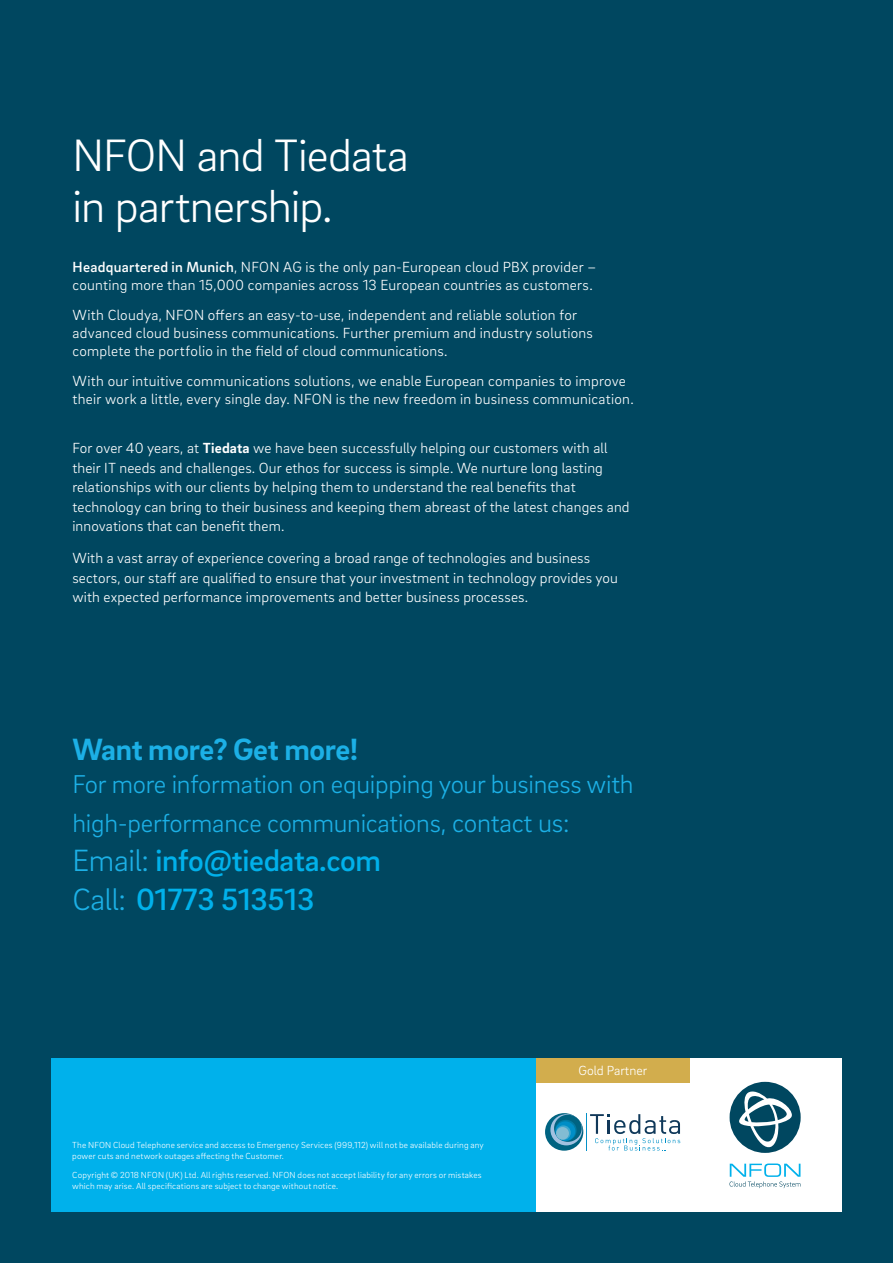
<style>
.page{position:relative;width:893px;height:1263px;background:#004760}
.page>*{position:absolute;margin:0;border:0;box-sizing:border-box;transform-origin:0 0}
.t1{font:300 46.5px/51px "Brix Sans";letter-spacing:-.02em;color:#fff}
.t2{font:500 31.5px/39px "Brix Sans";letter-spacing:-.01em;color:#00b1eb}
.t3{font:700 31.5px "Brix Sans";letter-spacing:-.01em;color:#1cb0e6}
.t4{font:300 26.4px/39px "Brix Sans";letter-spacing:-.01em;color:#1cb0e6}
.t5{font:300 15px/19.5px "Brix Sans";letter-spacing:.01em;color:#fff}
.t6{font:300 13.5px "Brix Sans";color:#fff}
.t7{font:300 9px/10.8px "Brix Sans";letter-spacing:.015em;color:#fff}
.s1{font-weight:500}
.s2{font-weight:700}
.s3{font-size:27px}
.s4{font-weight:300;color:#1cb0e6}
</style>
<div class="page">
<div style="left:51px;top:1058px;width:638px;height:153px;background:#00b1eb"></div>
<div style="left:689px;top:1058px;width:153px;height:153px;background:#fff"></div>
<div style="left:730px;top:1082px;width:71px;height:71px;background:#004760;border-radius:50%"></div>
<svg style="left:739px;top:1090px;width:53px;height:58px"></svg>
<svg style="left:729px;top:1163px;width:71px;height:25px"></svg>
<div style="left:536px;top:1058px;width:153px;height:153px;background:#fff"></div>
<svg style="left:545px;top:1113px;width:38px;height:38px"></svg>
<svg style="left:550px;top:1114px;width:32px;height:31px"></svg>
<div style="left:554px;top:1115px;width:28px;height:27px;background:#006381;border-radius:50%"></div>
<svg style="left:555px;top:1120px;width:22px;height:21px"></svg>
<div style="left:555px;top:1121px;width:20px;height:20px;background:#008ec6;border-radius:50%"></div>
<svg style="left:556px;top:1125px;width:15px;height:15px"></svg>
<hr style="left:586px;top:1113px;width:1px;height:37px;background:#0491c8">
<svg style="left:590px;top:1114px;width:90px;height:37px"></svg>
<div style="left:556px;top:1127px;width:13px;height:12px;background:#83bcd3;border-radius:50%"></div>
<div style="left:536px;top:1058px;width:153px;height:24px;background:#d2ad4d"></div>
<h1 class="t1" style="left:73px;top:128px;width:338px">NFON and Tiedata in partnership.</h1>
<p class="t5" style="left:73px;top:257px;width:525px;line-height:18px"><span class="s1">Headquartered in Munich</span>, NFON AG is the only pan-European cloud PBX provider – counting more than 15,000 companies across 13 European countries as customers.</p>
<p class="t5" style="left:73px;top:305px;width:522px;line-height:18px">With Cloudya, NFON offers an easy-to-use, independent and reliable solution for advanced cloud business communications. Further premium and industry solutions complete the portfolio in the field of cloud communications.</p>
<p class="t5" style="left:73px;top:371px;width:563px;line-height:18px">With our intuitive communications solutions, we enable European companies to improve their work a little, every single day. NFON is the new freedom in business communication.</p>
<p class="t5" style="left:72px;top:438px;width:559px">For over 40 years, at <span class="s2">Tiedata</span> we have been successfully helping our customers with all their IT needs and challenges. Our ethos for success is simple. We nurture long lasting relationships with our clients by helping them to understand the real benefits that technology can bring to their business and keeping them abreast of the latest changes and innovations that can benefit them.</p>
<p class="t5" style="left:72px;top:548px;width:547px">With a vast array of experience covering a broad range of technologies and business sectors, our staff are qualified to ensure that your investment in technology provides you with expected performance improvements and better business processes.</p>
<h2 class="t3" style="left:72px;top:729px;width:287px">Want more? Get more!</h2>
<h3 class="t4" style="left:72px;top:763px;width:563px">For more information on equipping your business with high-performance communications<span class="s3">, contact us:</span></h3>
<h2 class="t2" style="left:72px;top:839px;width:310px"><span class="s4">Email:</span> info@tiedata.com<br><span class="s4">Call:</span> 01773 513513</h2>
<p class="t7" style="left:72px;top:1139px;width:413px">The NFON Cloud Telephone service and access to Emergency Services (999,112) will not be available during any power cuts and network outages affecting the Customer.</p>
<p class="t7" style="left:72px;top:1169px;width:411px">Copyright © 2018 NFON (UK) Ltd. All rights reserved. NFON does not accept liability for any errors or mistakes which may arise. All specifications are subject to change without notice.</p>
<p class="t6" style="left:578px;top:1062px;width:70px">Gold Partner</p>
</div>
